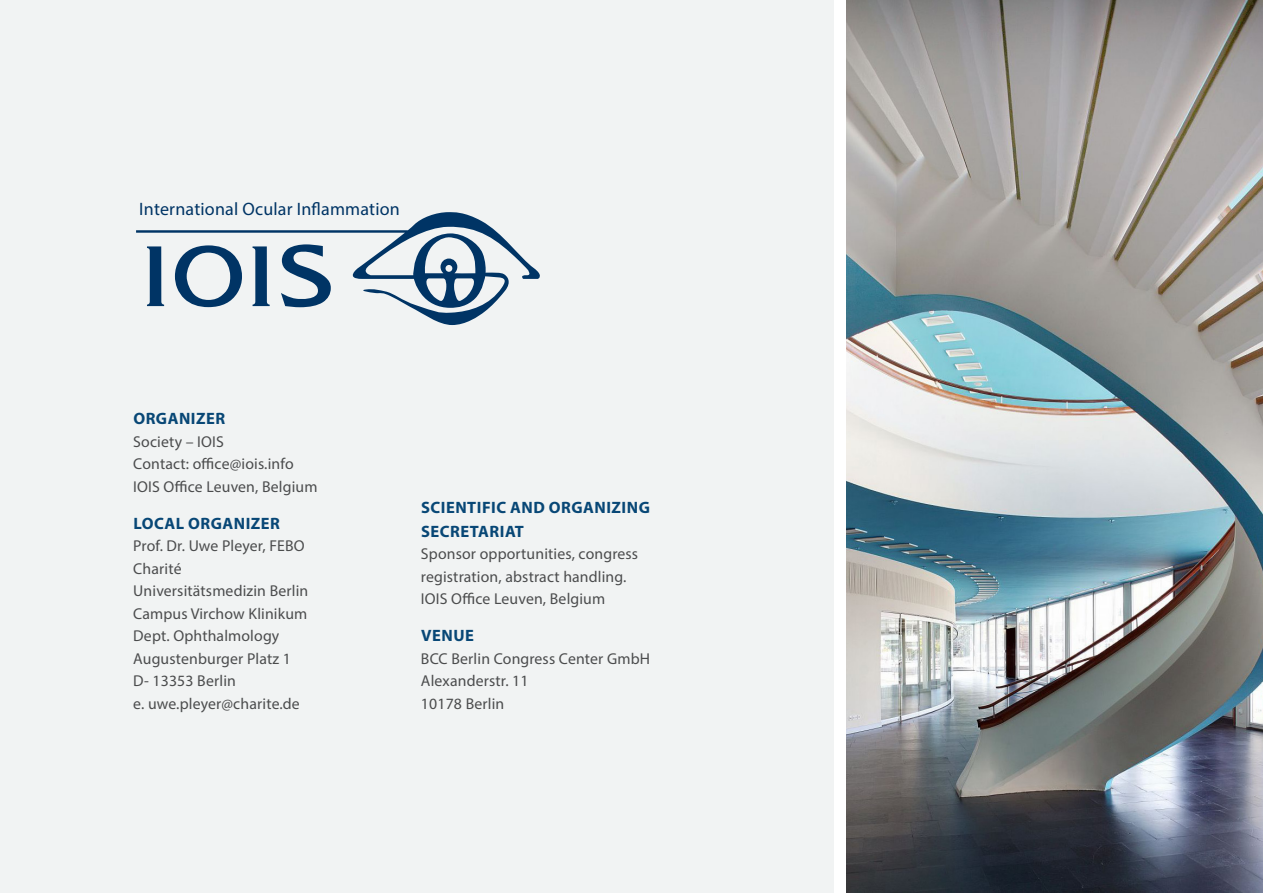
<style>
.page{position:relative;width:1263px;height:893px;background:#fff}
.page>*{position:absolute;margin:0;border:0;box-sizing:border-box;transform-origin:0 0}
.body{font:18px "Myriad Pro";letter-spacing:.01em;color:#003465}
.Subtitle{font:700 16.5px/24px "Myriad Pro";letter-spacing:.03em;color:#084776}
.body-2{font:15.75px/22.5px "Myriad Pro";letter-spacing:.01em;color:#4b4c4d}
</style>
<div class="page">
<div style="left:0;top:0;width:833px;height:893px;background:#f1f3f3"></div>
<svg style="left:136px;top:212px;width:404px;height:113px"></svg>
<img style="left:846px;top:0;width:417px;height:893px">
<p class="body" style="left:139px;top:198px;width:262px">International Ocular Inflammation</p>
<p class="Subtitle" style="left:133px;top:406px;width:93px">ORGANIZER</p>
<p class="body-2" style="left:133px;top:430px;width:92px">Society – IOIS</p>
<p class="body-2" style="left:133px;top:453px;width:186px">Contact: office@iois.info<br>IOIS Office Leuven, Belgium</p>
<p class="Subtitle" style="left:133px;top:511px;width:148px">LOCAL ORGANIZER</p>
<p class="body-2" style="left:133px;top:534px;width:173px">Prof. Dr. Uwe Pleyer, FEBO</p>
<p class="body-2" style="left:133px;top:557px;width:50px">Charité</p>
<p class="body-2" style="left:133px;top:579px;width:177px">Universitätsmedizin Berlin</p>
<p class="body-2" style="left:133px;top:602px;width:176px">Campus Virchow Klinikum</p>
<p class="body-2" style="left:133px;top:624px;width:148px">Dept. Ophthalmology</p>
<p class="body-2" style="left:133px;top:647px;width:159px">Augustenburger Platz 1</p>
<p class="body-2" style="left:133px;top:669px;width:168px">D- 13353 Berlin<br>e. uwe.pleyer@charite.de</p>
<p class="Subtitle" style="left:421px;top:495px;width:230px">SCIENTIFIC AND ORGANIZING<br>SECRETARIAT</p>
<p class="body-2" style="left:421px;top:543px;width:219px">Sponsor opportunities, congress registration, abstract handling.<br>IOIS Office Leuven, Belgium</p>
<p class="Subtitle" style="left:421px;top:623px;width:54px">VENUE</p>
<p class="body-2" style="left:421px;top:647px;width:231px">BCC Berlin Congress Center GmbH<br>Alexanderstr. 11</p>
<p class="body-2" style="left:421px;top:692px;width:85px">10178 Berlin</p>
</div>
